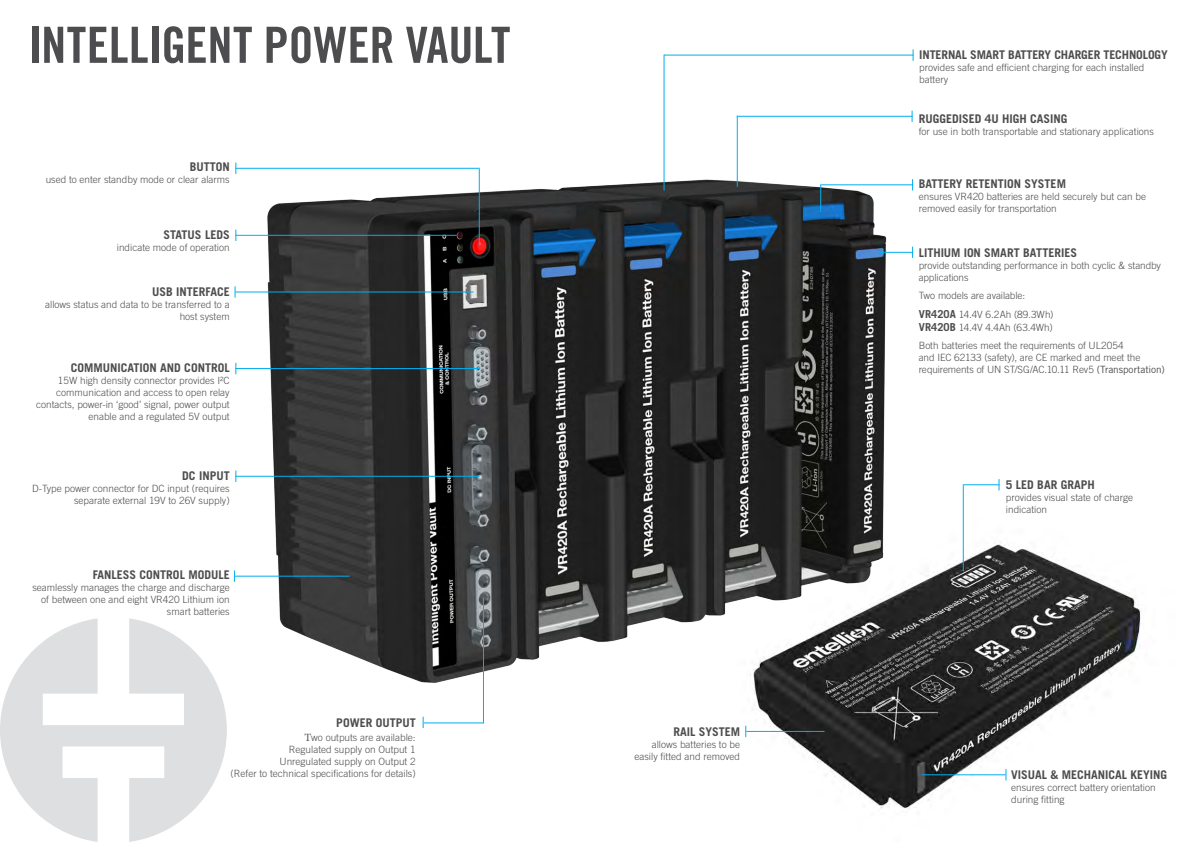
<style>
.page{position:relative;width:1191px;height:842px;background:#fff}
.page>*{position:absolute;margin:0;border:0;box-sizing:border-box;transform-origin:0 0}
.t1{font:50px "Trade Gothic LT Std Bd Cn 20";color:#4d4d4f}
.t2{font:700 12px "Trade Gothic LT Std";color:#4d4d4f}
.t3{font:300 10px/12px "Trade Gothic LT Std";color:#4d4d4f}
.s1{font-family:"Minion Pro";font-weight:400;font-size:11px}
.s2{font-weight:700;font-size:11px}
.s3{font-weight:400}
</style>
<div class="page">
<img style="left:745px;top:518px;width:396px;height:291px">
<img style="left:261px;top:173px;width:631px;height:515px">
<hr style="left:663px;top:55px;width:1px;height:135px;background:#00aeef">
<hr style="left:235px;top:291px;width:238px;height:1px;background:#00aeef">
<hr style="left:235px;top:168px;width:245px;height:1px;background:#00aeef">
<hr style="left:479px;top:169px;width:1px;height:76px;background:#00aeef">
<hr style="left:235px;top:368px;width:244px;height:1px;background:#00aeef">
<hr style="left:235px;top:476px;width:244px;height:1px;background:#00aeef">
<hr style="left:234px;top:576px;width:116px;height:1px;background:#00aeef">
<hr style="left:235px;top:235px;width:221px;height:1px;background:#00aeef">
<hr style="left:423px;top:722px;width:60px;height:1px;background:#00aeef">
<hr style="left:483px;top:598px;width:1px;height:125px;background:#00aeef">
<hr style="left:879px;top:252px;width:34px;height:1px;background:#00aeef">
<hr style="left:664px;top:55px;width:249px;height:1px;background:#00aeef">
<hr style="left:737px;top:116px;width:175px;height:1px;background:#00aeef">
<hr style="left:737px;top:116px;width:1px;height:71px;background:#00aeef">
<hr style="left:821px;top:184px;width:92px;height:1px;background:#00aeef">
<svg style="left:820px;top:184px;width:1px;height:28px"></svg>
<svg style="left:912px;top:49px;width:1px;height:12px"></svg>
<svg style="left:234px;top:286px;width:1px;height:12px"></svg>
<hr style="left:746px;top:731px;width:78px;height:1px;background:#00aeef">
<hr style="left:962px;top:484px;width:37px;height:1px;background:#00aeef">
<hr style="left:962px;top:485px;width:1px;height:86px;background:#00aeef">
<hr style="left:921px;top:774px;width:84px;height:1px;background:#00aeef">
<svg style="left:0;top:618px;width:227px;height:224px;fill:#dedfe0"></svg>
<h1 class="t1" style="left:28px;top:15px;width:483px">INTELLIGENT POWER VAULT</h1>
<p class="t2" style="left:190px;top:160px;width:42px">BUTTON</p>
<p class="t3" style="left:46px;top:174px;width:185px">used to enter standby mode or clear alarms</p>
<p class="t2" style="left:163px;top:227px;width:68px">STATUS LEDS</p>
<p class="t3" style="left:117px;top:241px;width:114px">indicate mode of operation</p>
<p class="t2" style="left:152px;top:285px;width:79px">USB INTERFACE</p>
<p class="t3" style="left:45px;top:299px;width:186px;text-align:right">allows status and data to be transferred to a host system</p>
<p class="t2" style="left:71px;top:361px;width:160px">COMMUNICATION AND CONTROL</p>
<p class="t3" style="left:36px;top:375px;width:195px;text-align:right">15W high density connector provides I²C communication and access to open relay contacts, power-in ‘good’ signal, power output enable and a regulated 5V output</p>
<p class="t2" style="left:182px;top:468px;width:49px">DC INPUT</p>
<p class="t3" style="left:32px;top:482px;width:199px;text-align:right">D-Type power connector for DC input (requires separate external 19V to 26V supply)</p>
<p class="t2" style="left:93px;top:567px;width:138px">FANLESS CONTROL MODULE</p>
<p class="t3" style="left:32px;top:581px;width:199px;text-align:right">seamlessly manages the charge and discharge of between one and eight VR420 Lithium ion smart batteries</p>
<p class="t2" style="left:336px;top:715px;width:81px">POWER OUTPUT</p>
<p class="t3" style="left:231px;top:731px;width:187px;text-align:right"><span class="s1">T</span>wo outputs are available:<br>Regulated supply on Output 1<br>Unregulated supply on Output 2<br>(Refer to technical specifications for details)</p>
<p class="t2" style="left:673px;top:724px;width:68px">RAIL SYSTEM</p>
<p class="t3" style="left:634px;top:738px;width:107px;text-align:right">allows batteries to be easily fitted and removed</p>
<p class="t2" style="left:919px;top:47px;width:250px">INTERNAL SMART BATTERY CHARGER TECHNOLOGY</p>
<p class="t3" style="left:919px;top:61px;width:227px">provides safe and efficient charging for each installed battery</p>
<p class="t2" style="left:918px;top:112px;width:150px">RUGGEDISED 4U HIGH CASING</p>
<p class="t3" style="left:918px;top:126px;width:237px">for use in both transportable and stationary applications</p>
<p class="t2" style="left:918px;top:176px;width:149px">BATTERY RETENTION SYSTEM</p>
<p class="t3" style="left:918px;top:190px;width:229px">ensures VR420 batteries are held securely but can be removed easily for transportation</p>
<p class="t2" style="left:918px;top:246px;width:160px">LITHIUM ION SMART BATTERIES</p>
<p class="t3" style="left:918px;top:260px;width:244px">provide outstanding performance in both cyclic &amp; standby applications</p>
<p class="t3" style="left:918px;top:286px;width:136px;line-height:18.9px">Two models are available:<br><span class="s2">VR420A</span> 14.4V 6.2Ah (89.3Wh)</p>
<p class="t3" style="left:918px;top:319px;width:206px;line-height:17.7px"><span class="s2">VR420B</span> 14.4V 4.4Ah (63.4Wh)<br>Both batteries meet the requirements of UL2054</p>
<p class="t3" style="left:918px;top:351px;width:247px">and IEC 62133 (safety), are CE marked and meet the requirements of UN ST/SG/AC.10.11 Rev5 <span class="s3">(Transportation)</span></p>
<p class="t2" style="left:1006px;top:477px;width:90px">5 LED BAR GRAPH</p>
<p class="t3" style="left:1006px;top:491px;width:129px">provides visual state of charge indication</p>
<p class="t2" style="left:1011px;top:767px;width:158px">VISUAL &amp; MECHANICAL KEYING</p>
<p class="t3" style="left:1011px;top:781px;width:146px">ensures correct battery orientation during fitting</p>
</div>
